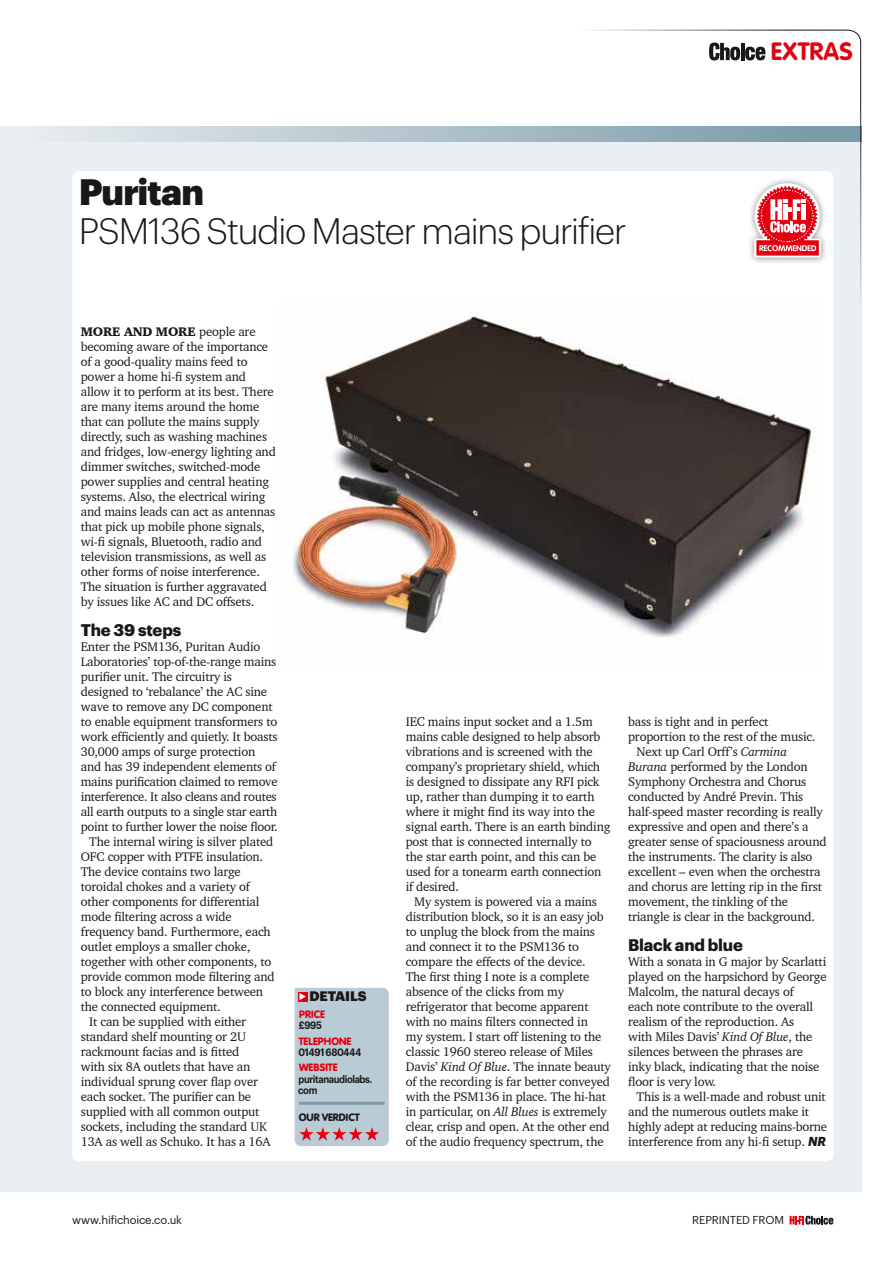
<style>
.page{position:relative;width:893px;height:1263px;background:#fff}
.page>*{position:absolute;margin:0;border:0;box-sizing:border-box;transform-origin:0 0}
.t1{font:300 36px "Graphik";letter-spacing:-.03em;color:#1a1719}
.t2{font:900 36px "Graphik";letter-spacing:-.025em;color:#1a1719}
.t3{font:700 24.75px "VAG Rounded Std";letter-spacing:.005em;color:#e30010}
.t4{font:700 16.5px "Graphik";letter-spacing:-.01em;color:#1a1719}
.t5{font:900 13.5px "Graphik";letter-spacing:-.015em;color:#1a1719}
.t6{font:12.75px/15px "Charter BT";letter-spacing:-.015em;color:#1a1719}
.t7{font:11.25px "Graphik";letter-spacing:-.015em;color:#1a1719}
.t8{font:600 10.5px/11.2px "Graphik";letter-spacing:-.04em;color:#1a1719;scale:.9 1}
.t9{font:900 10.5px "VAG Rounded Std";color:#e30010}
.t10{font:900 10.5px "VAG Rounded Std";color:#1a1719}
.s1{font-weight:900}
.s2{font-style:italic}
.s3{font-family:"Graphik";font-weight:700;font-style:italic}
</style>
<div class="page">
<div style="left:0;top:126px;width:861px;height:1065px;background:#eaeff3"></div>
<svg style="left:84px;top:126px;width:451px;height:15px;background:#c0cfd7"></svg>
<div style="left:72px;top:171px;width:761px;height:990px;background:#fff;border-radius:6px"></div>
<img style="left:293px;top:312px;width:522px;height:326px">
<svg style="left:535px;top:29px;width:326px;height:327px"></svg>
<svg style="left:709px;top:43px;width:57px;height:17px"></svg>
<svg style="left:790px;top:1216px;width:44px;height:8px"></svg>
<svg style="left:295px;top:988px;width:94px;height:158px;background:#b9c5cf"></svg>
<h1 class="t2" style="left:79px;top:164px;width:127px">Puritan</h1>
<h1 class="t1" style="left:79px;top:205px;width:550px">PSM136 Studio Master mains purifier</h1>
<h2 class="t3" style="left:771px;top:37px;width:83px">EXTRAS</h2>
<p class="t6" style="left:81px;top:324px;width:197px"><span class="s1">MORE AND MORE</span> people are becoming aware of the importance of a good-quality mains feed to power a home hi-fi system and allow it to perform at its best. There are many items around the home that can pollute the mains supply directly, such as washing machines and fridges, low-energy lighting and dimmer switches, switched-mode power supplies and central heating systems. Also, the electrical wiring and mains leads can act as antennas that pick up mobile phone signals, wi-fi signals, Bluetooth, radio and television transmissions, as well as other forms of noise interference.<br>The situation is further aggravated by issues like AC and DC offsets.</p>
<p class="t4" style="left:81px;top:617px;width:102px">The 39 steps</p>
<p class="t6" style="left:81px;top:639px;width:181px">Enter the PSM136, Puritan Audio</p>
<p class="t6" style="left:81px;top:654px;width:197px">Laboratories’ top-of-the-range mains</p>
<p class="t6" style="left:81px;top:669px;width:153px">purifier unit. The circuitry is</p>
<p class="t6" style="left:81px;top:684px;width:188px">designed to ‘rebalance’ the AC sine</p>
<p class="t6" style="left:81px;top:699px;width:193px">wave to remove any DC component</p>
<p class="t6" style="left:81px;top:714px;width:198px">to enable equipment transformers to</p>
<p class="t6" style="left:81px;top:729px;width:198px">work efficiently and quietly. It boasts</p>
<p class="t6" style="left:81px;top:744px;width:176px">30,000 amps of surge protection</p>
<p class="t6" style="left:81px;top:759px;width:197px">and has 39 independent elements of</p>
<p class="t6" style="left:81px;top:774px;width:198px">mains purification claimed to remove</p>
<p class="t6" style="left:81px;top:789px;width:197px">interference. It also cleans and routes</p>
<p class="t6" style="left:81px;top:804px;width:198px">all earth outputs to a single star earth</p>
<p class="t6" style="left:81px;top:819px;width:198px">point to further lower the noise floor.</p>
<p class="t6" style="left:89px;top:834px;width:186px">The internal wiring is silver plated</p>
<p class="t6" style="left:81px;top:849px;width:184px">OFC copper with PTFE insulation.</p>
<p class="t6" style="left:81px;top:864px;width:162px">The device contains two large</p>
<p class="t6" style="left:81px;top:879px;width:171px">toroidal chokes and a variety of</p>
<p class="t6" style="left:81px;top:894px;width:180px">other components for differential</p>
<p class="t6" style="left:81px;top:909px;width:153px">mode filtering across a wide</p>
<p class="t6" style="left:81px;top:924px;width:191px">frequency band. Furthermore, each</p>
<p class="t6" style="left:81px;top:939px;width:171px">outlet employs a smaller choke,</p>
<p class="t6" style="left:81px;top:954px;width:192px">together with other components, to</p>
<p class="t6" style="left:81px;top:969px;width:195px">provide common mode filtering and</p>
<p class="t6" style="left:81px;top:984px;width:184px">to block any interference between</p>
<p class="t6" style="left:81px;top:999px;width:141px">the connected equipment.</p>
<p class="t6" style="left:89px;top:1014px;width:158px">It can be supplied with either</p>
<p class="t6" style="left:81px;top:1029px;width:167px">standard shelf mounting or 2U</p>
<p class="t6" style="left:81px;top:1044px;width:160px">rackmount facias and is fitted</p>
<p class="t6" style="left:81px;top:1059px;width:171px">with six 8A outlets that have an</p>
<p class="t6" style="left:81px;top:1074px;width:179px">individual sprung cover flap over</p>
<p class="t6" style="left:81px;top:1089px;width:172px">each socket. The purifier can be</p>
<p class="t6" style="left:81px;top:1104px;width:180px">supplied with all common output</p>
<p class="t6" style="left:81px;top:1119px;width:188px">sockets, including the standard UK</p>
<p class="t6" style="left:81px;top:1134px;width:191px">13A as well as Schuko. It has a 16A</p>
<p class="t5" style="left:310px;top:986px;width:58px">DETAILS</p>
<p class="t9" style="left:299px;top:1008px;width:27px">PRICE</p>
<p class="t8" style="left:299px;top:1019px;width:28px">£995</p>
<p class="t9" style="left:299px;top:1034px;width:54px">TELEPHONE</p>
<p class="t8" style="left:298px;top:1045px;width:71px">01491 680444</p>
<p class="t9" style="left:299px;top:1061px;width:40px">WEBSITE</p>
<p class="t8" style="left:298px;top:1072px;width:84px">puritanaudiolabs. com</p>
<p class="t10" style="left:299px;top:1110px;width:62px">OUR VERDICT</p>
<p class="t6" style="left:406px;top:714px;width:206px">IEC mains input socket and a 1.5m mains cable designed to help absorb vibrations and is screened with the company’s proprietary shield, which is designed to dissipate any RFI pick up, rather than dumping it to earth where it might find its way into the signal earth. There is an earth binding post that is connected internally to the star earth point, and this can be used for a tonearm earth connection if desired.</p>
<p class="t6" style="left:406px;top:894px;width:207px;text-indent:9px">My system is powered via a mains distribution block, so it is an easy job to unplug the block from the mains and connect it to the PSM136 to compare the effects of the device.<br>The first thing I note is a complete absence of the clicks from my refrigerator that become apparent with no mains filters connected in<br>my system. I start off listening to the classic 1960 stereo release of Miles Davis’ <span class="s2">Kind Of Blue</span>. The innate beauty of the recording is far better conveyed with the PSM136 in place. The hi-hat in particular, on <span class="s2">All Blues</span> is extremely clear, crisp and open. At the other end of the audio frequency spectrum, the</p>
<p class="t6" style="left:628px;top:714px;width:142px">bass is tight and in perfect</p>
<p class="t6" style="left:628px;top:729px;width:189px">proportion to the rest of the music.</p>
<p class="t6" style="left:637px;top:744px;width:152px">Next up Carl Orff’s <span class="s2">Carmina</span></p>
<p class="t6" style="left:628px;top:759px;width:181px"><span class="s2">Burana</span> performed by the London</p>
<p class="t6" style="left:628px;top:774px;width:180px">Symphony Orchestra and Chorus</p>
<p class="t6" style="left:628px;top:789px;width:177px">conducted by André Previn. This</p>
<p class="t6" style="left:628px;top:804px;width:196px">half-speed master recording is really</p>
<p class="t6" style="left:628px;top:819px;width:182px">expressive and open and there’s a</p>
<p class="t6" style="left:628px;top:834px;width:200px">greater sense of spaciousness around</p>
<p class="t6" style="left:628px;top:849px;width:186px">the instruments. The clarity is also</p>
<p class="t6" style="left:628px;top:864px;width:194px">excellent – even when the orchestra</p>
<p class="t6" style="left:628px;top:879px;width:195px">and chorus are letting rip in the first</p>
<p class="t6" style="left:628px;top:894px;width:161px">movement, the tinkling of the</p>
<p class="t6" style="left:628px;top:909px;width:188px">triangle is clear in the background.</p>
<p class="t4" style="left:628px;top:932px;width:116px">Black and blue</p>
<p class="t6" style="left:628px;top:954px;width:200px">With a sonata in G major by Scarlatti played on the harpsichord by George<br>Malcolm, the natural decays of<br>each note contribute to the overall realism of the reproduction. As<br>with Miles Davis’ <span class="s2">Kind Of Blue</span>, the silences between the phrases are inky black, indicating that the noise floor is very low.</p>
<p class="t6" style="left:628px;top:1089px;width:200px;text-indent:9px">This is a well-made and robust unit and the numerous outlets make it highly adept at reducing mains-borne interference from any hi-fi setup. <span class="s3">NR</span></p>
<p class="t7" style="left:72px;top:1212px;width:111px">www.hifichoice.co.uk</p>
<p class="t7" style="left:692px;top:1212px;width:93px">REPRINTED FROM</p>
</div>
